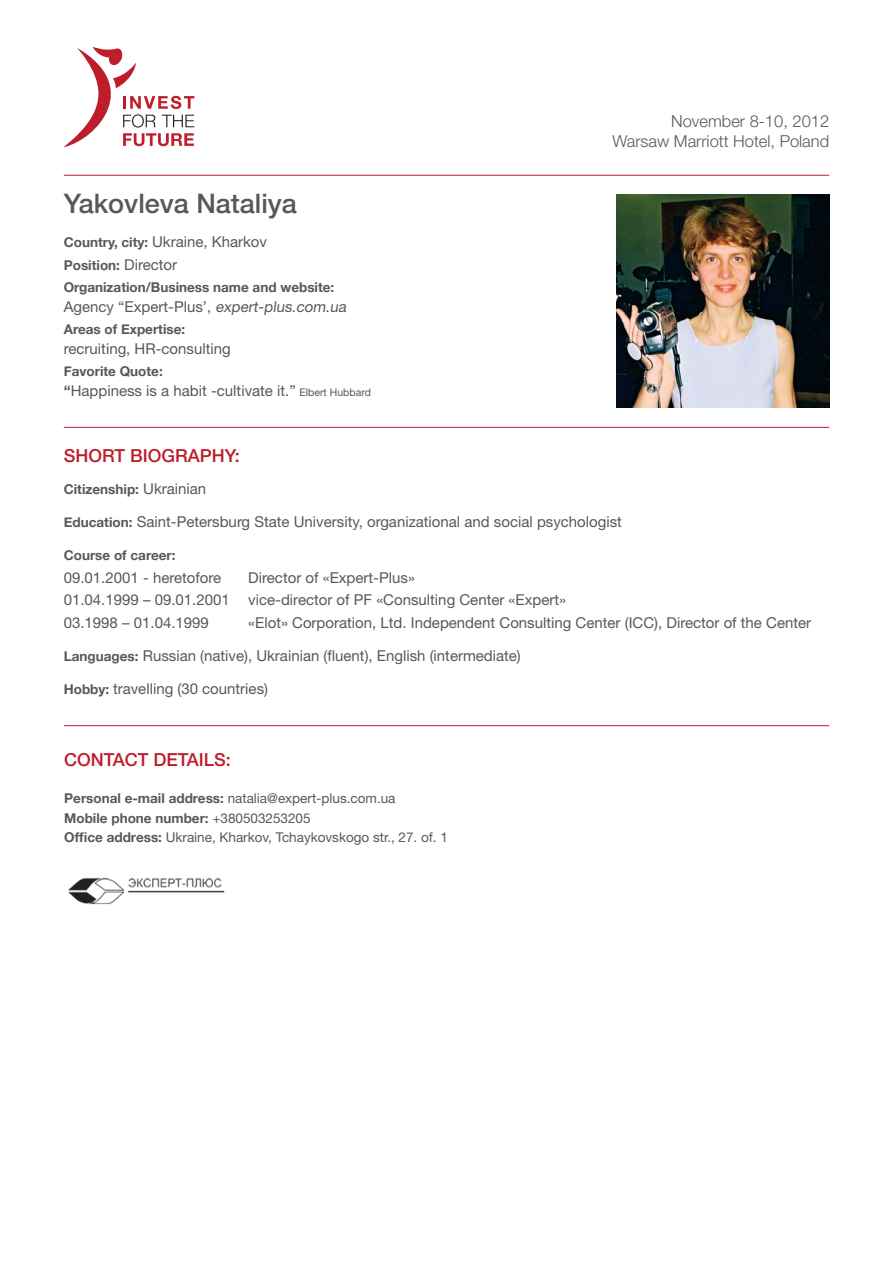
<style>
.page{position:relative;width:893px;height:1263px;background:#fff}
.page>*{position:absolute;margin:0;border:0;box-sizing:border-box;transform-origin:0 0}
.t1{font:500 27px "Helvetica Neue LT Pro";color:#57585a}
.t2{font:500 18px "Helvetica Neue LT Pro";color:#be1d2c}
.t3{font:300 16.5px/19.8px "Helvetica Neue LT Pro";color:#57585a;text-align:right}
.t4{font:15px/22.5px "Helvetica Neue LT Pro";color:#57585a}
.t5{font:700 13.5px/22.5px "Helvetica Neue";color:#57585a}
.t6{font:13.5px "Helvetica Neue LT Pro";color:#57585a}
.s1{font-family:"Helvetica Neue";font-weight:700;font-size:13.5px}
.s2{font-family:"Helvetica Neue LT Pro";font-weight:400;font-size:15px}
.s3{font-family:"Helvetica Neue";font-weight:700}
.s4{font-size:10.5px}
.s5{font-family:"Helvetica Neue LT Pro";font-weight:400}
</style>
<div class="page">
<hr style="left:64px;top:175px;width:765px;height:1px;background:#be1d2c">
<img style="left:617px;top:195px;width:212px;height:212px">
<hr style="left:64px;top:427px;width:765px;height:1px;background:#be1d2c">
<hr style="left:64px;top:725px;width:765px;height:1px;background:#be1d2c">
<svg style="left:64px;top:47px;width:130px;height:100px"></svg>
<img style="left:68px;top:878px;width:157px;height:27px">
<h1 class="t1" style="left:64px;top:187px;width:235px">Yakovleva Nataliya</h1>
<p class="t4" style="left:64px;top:230px;width:205px"><span class="s1">Country, city:</span> Ukraine, Kharkov</p>
<p class="t5" style="left:64px;top:253px;width:272px">Position: <span class="s2">Director<br></span>Organization/Business name and website:</p>
<p class="t4" style="left:64px;top:295px;width:286px">Agency “Expert-Plus’, expert-plus.com.ua</p>
<p class="t5" style="left:64px;top:318px;width:123px">Areas of Expertise:</p>
<p class="t4" style="left:64px;top:337px;width:168px">recruiting, HR-consulting</p>
<p class="t5" style="left:64px;top:360px;width:101px">Favorite Quote:</p>
<p class="t4" style="left:64px;top:379px;width:309px"><span class="s3">“</span>Happiness is a habit -cultivate it.” <span class="s4">Elbert Hubbard</span></p>
<p class="t2" style="left:64px;top:445px;width:178px">SHORT BIOGRAPHY:</p>
<p class="t3" style="left:612px;top:111px;width:218px">November 8-10, 2012<br>Warsaw Marriott Hotel, Poland</p>
<p class="t5" style="left:64px;top:478px;width:144px">Citizenship: <span class="s2">Ukrainian</span></p>
<p class="t4" style="left:64px;top:510px;width:560px"><span class="s1">Education:</span> Saint-Petersburg State University, organizational and social psychologist</p>
<p class="t5" style="left:64px;top:544px;width:113px">Course of career:</p>
<p class="t4" style="left:64px;top:566px;width:159px">09.01.2001 - heretofore</p>
<p class="t4" style="left:64px;top:566px;width:504px;text-indent:184px">Director of «Expert-Plus»<br>01.04.1999 – 09.01.2001 vice-director of PF «Consulting Center «Expert»<br>03.1998 – 01.04.1999</p>
<p class="t4" style="left:248px;top:611px;width:564px">«Elot» Corporation, Ltd. Independent Consulting Center (ICC), Director of the Center</p>
<p class="t4" style="left:64px;top:644px;width:459px"><span class="s1">Languages:</span> Russian (native), Ukrainian (fluent), English (intermediate)</p>
<p class="t4" style="left:64px;top:677px;width:206px"><span class="s1">Hobby:</span> travelling (30 countries)</p>
<p class="t2" style="left:64px;top:748px;width:168px">CONTACT DETAILS:</p>
<p class="t6" style="left:64px;top:790px;width:333px"><span class="s3">Personal e-mail address:</span> natalia@expert-plus.com.ua</p>
<p class="t5" style="left:64px;top:806px;width:248px">Mobile phone number: <span class="s5">+380503253205</span></p>
<p class="t6" style="left:64px;top:829px;width:385px"><span class="s3">Office address:</span> Ukraine, Kharkov, Tchaykovskogo str., 27. of. 1</p>
</div>
